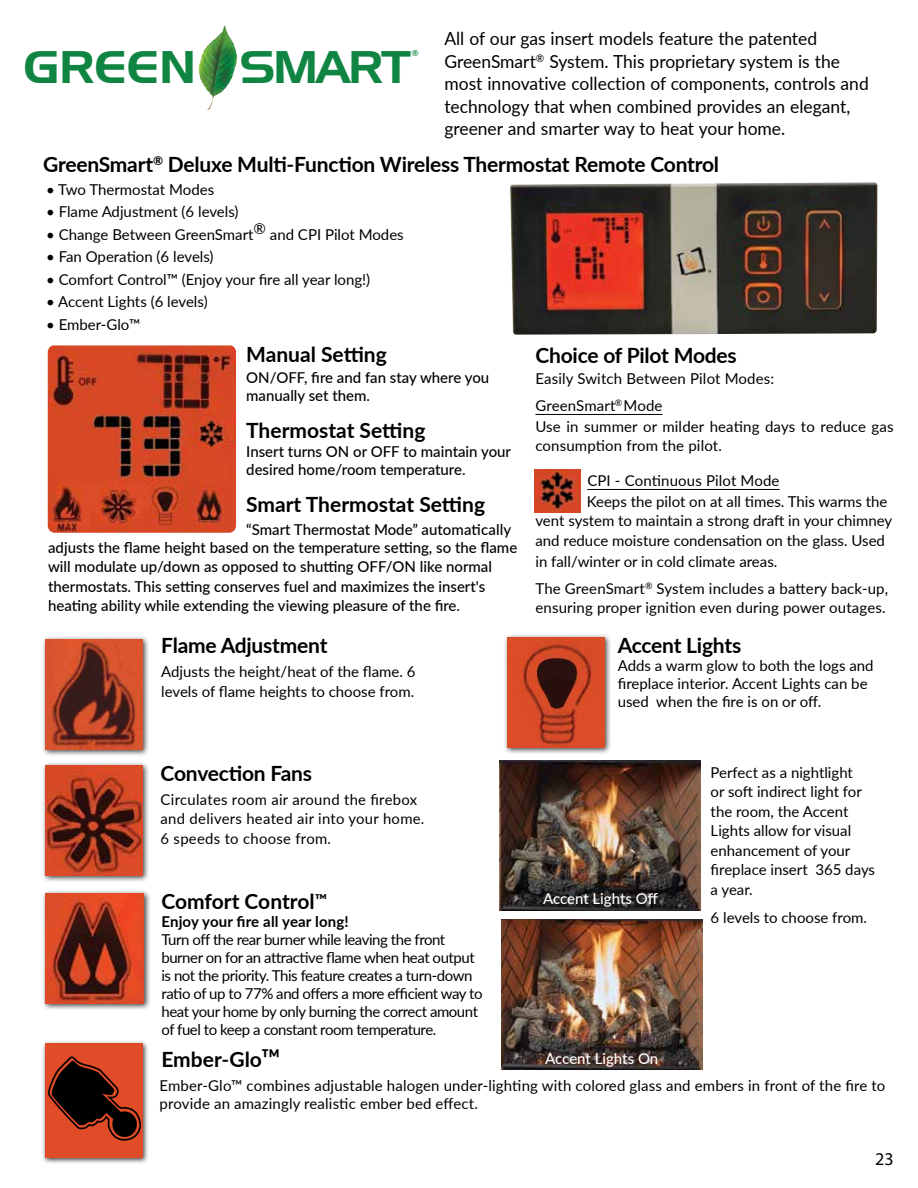
<style>
.page{position:relative;width:918px;height:1188px;background:#fff}
.page>*{position:absolute;margin:0;border:0;box-sizing:border-box;transform-origin:0 0}
.t1{font:44.4px "ST Huntington";letter-spacing:-.02em;color:#108542;scale:1.07 1}
.t2{font:700 21px "Lato";letter-spacing:-.01em;color:#000}
.t3{font:18px/22.5px "Lato";color:#000}
.t4{font:18px "Myriad Pro";color:#000}
.t5{font:15px/19.5px "Lato";color:#000}
.t6{font:500 15px/18px "Lato";color:#000}
.t7{font:15px/18px "Lato";letter-spacing:-.03em;color:#000}
.t8{font:15px/19.5px "Lato";letter-spacing:.02em;color:#000}
.t9{font:500 15px "Lato";letter-spacing:-.005em;color:#fff}
.t10{font:700 15px "Lato";letter-spacing:.01em;color:#000}
.t11{font:9px "Lato";color:#000}
.t12{font:8.25px "ST Huntington";color:#108542;scale:1.06 1}
.s1{font-size:16.5px}
</style>
<div class="page">
<img style="left:501px;top:919px;width:201px;height:150px">
<img style="left:500px;top:760px;width:201px;height:150px">
<div style="left:503px;top:633px;width:109px;height:121px;background:#000;opacity:.75"></div>
<img style="left:507px;top:637px;width:97px;height:110px">
<hr style="left:535px;top:414px;width:128px;height:1px;background:#000">
<hr style="left:587px;top:489px;width:193px;height:1px;background:#000">
<img style="left:510px;top:182px;width:368px;height:153px">
<img style="left:48px;top:345px;width:188px;height:188px">
<img style="left:534px;top:469px;width:46px;height:43px">
<img style="left:203px;top:26px;width:22px;height:27px">
<div style="left:41px;top:635px;width:109px;height:121px;background:#000;opacity:.75"></div>
<img style="left:45px;top:639px;width:98px;height:110px">
<div style="left:41px;top:762px;width:109px;height:121px;background:#000;opacity:.75"></div>
<img style="left:45px;top:766px;width:98px;height:110px">
<div style="left:41px;top:889px;width:110px;height:122px;background:#000;opacity:.75"></div>
<img style="left:45px;top:893px;width:99px;height:111px">
<div style="left:42px;top:1040px;width:108px;height:125px;background:#000;opacity:.75"></div>
<div style="left:45px;top:1044px;width:98px;height:114px;background:#df4c27"></div>
<svg style="left:48px;top:1056px;width:94px;height:85px"></svg>
<div style="left:112px;top:1111px;width:25px;height:26px;background:#000;border-radius:50%"></div>
<h1 class="t1" style="left:24px;top:40px;width:363px">GREEN SMART</h1>
<p class="t12" style="left:412px;top:48px;width:8px">®</p>
<p class="t3" style="left:444px;top:27px;width:426px">All of our gas insert models feature the patented GreenSmart<sup>®</sup> System. This proprietary system is the most innovative collection of components, controls and technology that when combined provides an elegant, greener and smarter way to heat your home.</p>
<h2 class="t2" style="left:43px;top:149px;width:678px">GreenSmart<sup>®</sup> Deluxe Multi-Function Wireless Thermostat Remote Control</h2>
<p class="t5" style="left:46px;top:179px;width:169px">• Two Thermostat Modes</p>
<p class="t5" style="left:46px;top:201px;width:194px">• Flame Adjustment (6 levels)</p>
<p class="t5" style="left:46px;top:224px;width:359px">• Change Between GreenSmart® and CPI Pilot Modes</p>
<p class="t5" style="left:46px;top:246px;width:169px">• Fan Operation (6 levels)</p>
<p class="t5" style="left:46px;top:269px;width:326px">• Comfort Control™ (Enjoy your fire all year long!)</p>
<p class="t5" style="left:46px;top:291px;width:163px">• Accent Lights (6 levels)</p>
<p class="t5" style="left:46px;top:314px;width:96px">• Ember-Glo™</p>
<h2 class="t2" style="left:246px;top:339px;width:142px">Manual Setting</h2>
<p class="t6" style="left:246px;top:368px;width:245px">ON/OFF, fire and fan stay where you manually set them.</p>
<h2 class="t2" style="left:246px;top:415px;width:181px">Thermostat Setting</h2>
<p class="t6" style="left:246px;top:442px;width:266px">Insert turns ON or OFF to maintain your desired home/room temperature.</p>
<h2 class="t2" style="left:246px;top:489px;width:240px">Smart Thermostat Setting</h2>
<p class="t6" style="left:48px;top:520px;width:471px;text-indent:198px">“Smart Thermostat Mode” automatically adjusts the flame height based on the temperature setting, so the flame</p>
<p class="t6" style="left:48px;top:557px;width:445px;line-height:19.5px">will modulate up/down as opposed to shutting OFF/ON like normal thermostats. This setting conserves fuel and maximizes the insert's heating ability while extending the viewing pleasure of the fire.</p>
<h2 class="t2" style="left:161px;top:630px;width:168px">Flame Adjustment</h2>
<p class="t5" style="left:161px;top:661px;width:256px">Adjusts the height/heat of the flame. 6 levels of flame heights to choose from.</p>
<h2 class="t2" style="left:535px;top:340px;width:203px">Choice of Pilot Modes</h2>
<p class="t5" style="left:535px;top:364px;width:240px;line-height:27px">Easily Switch Between Pilot Modes:<br>GreenSmart Mode</p>
<p class="t5" style="left:535px;top:416px;width:360px">Use in summer or milder heating days to reduce gas consumption from the pilot.</p>
<p class="t5" style="left:587px;top:469px;width:302px;line-height:21px">CPI - Continuous Pilot Mode<br>Keeps the pilot on at all times. This warms the</p>
<p class="t5" style="left:535px;top:511px;width:358px">vent system to maintain a strong draft in your chimney and reduce moisture condensation on the glass. Used</p>
<p class="t5" style="left:535px;top:547px;width:354px;line-height:27px">in fall/winter or in cold climate areas.<br>The GreenSmart<sup>®</sup> System includes a battery back-up,</p>
<p class="t5" style="left:535px;top:598px;width:352px">ensuring proper ignition even during power outages.</p>
<p class="t11" style="left:615px;top:396px;width:9px">®</p>
<h2 class="t2" style="left:618px;top:630px;width:125px">Accent Lights</h2>
<p class="t5" style="left:618px;top:656px;width:257px;line-height:18px">Adds a warm glow to both the logs and fireplace interior. Accent Lights can be used when the fire is on or off.</p>
<h2 class="t2" style="left:161px;top:758px;width:153px">Convection Fans</h2>
<p class="t8" style="left:161px;top:789px;width:265px">Circulates room air around the firebox and delivers heated air into your home.<br>6 speeds to choose from.</p>
<h2 class="t2" style="left:161px;top:886px;width:167px">Comfort Control<span class="s1">™</span></h2>
<p class="t10" style="left:161px;top:911px;width:189px">Enjoy your fire all year long!</p>
<p class="t7" style="left:161px;top:930px;width:323px">Turn off the rear burner while leaving the front burner on for an attractive flame when heat output is not the priority. This feature creates a turn-down ratio of up to 77% and offers a more efficient way to heat your home by only burning the correct amount of fuel to keep a constant room temperature.</p>
<h2 class="t2" style="left:161px;top:1044px;width:120px">Ember-GloTM</h2>
<p class="t9" style="left:543px;top:888px;width:116px">Accent Lights Off</p>
<p class="t9" style="left:545px;top:1048px;width:115px">Accent Lights On</p>
<p class="t5" style="left:711px;top:762px;width:166px">Perfect as a nightlight<br>or soft indirect light for the room, the Accent<br>Lights allow for visual enhancement of your fireplace insert 365 days a year.</p>
<p class="t5" style="left:711px;top:908px;width:158px">6 levels to choose from.</p>
<p class="t5" style="left:160px;top:1076px;width:727px;line-height:18px">Ember-Glo™ combines adjustable halogen under-lighting with colored glass and embers in front of the fire to provide an amazingly realistic ember bed effect.</p>
<p class="t4" style="left:875px;top:1148px;width:20px">23</p>
</div>
